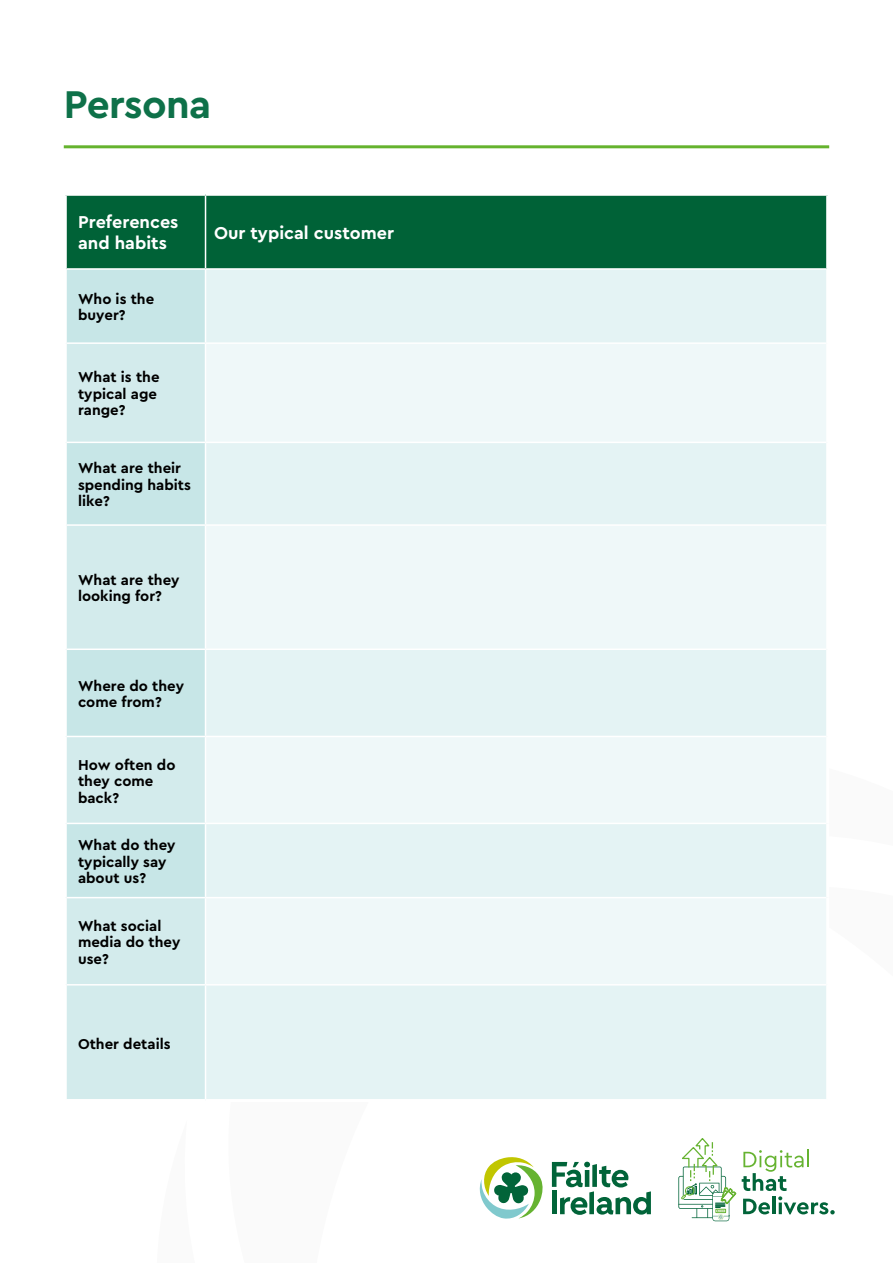
<style>
.page{position:relative;width:893px;height:1263px;background:#fff}
.page>*{position:absolute;margin:0;border:0;box-sizing:border-box;transform-origin:0 0}
.t1{font:700 40.5px "Cera Pro";letter-spacing:-.015em;color:#0e7149}
.t2{font:700 18px/21px "Cera Pro";color:#fff}
.t3{font:700 15px/16.5px "Cera Pro";color:#000}
</style>
<div class="page">
<svg style="left:742px;top:1150px;width:93px;height:64px"></svg>
<svg style="left:480px;top:1157px;width:63px;height:62px"></svg>
<svg style="left:552px;top:1162px;width:99px;height:53px"></svg>
<svg style="left:678px;top:1138px;width:58px;height:83px"></svg>
<hr style="left:64px;top:145px;width:765px;height:3px;background:#65b32e">
<div style="left:67px;top:196px;width:759px;height:72px;background:#006237"></div>
<div style="left:67px;top:270px;width:138px;height:72px;background:#c7e6e7"></div>
<div style="left:206px;top:270px;width:620px;height:829px;background:#e4f3f4"></div>
<svg style="left:67px;top:344px;width:138px;height:755px;background:#cfe9ea"></svg>
<svg style="left:206px;top:344px;width:620px;height:640px;fill:#eff8f9"></svg>
<hr style="left:205px;top:196px;width:1px;height:72px;background:#fff">
<hr style="left:206px;top:342px;width:620px;height:2px;background:#fff">
<hr style="left:67px;top:442px;width:139px;height:1px;background:#fff">
<hr style="left:206px;top:442px;width:620px;height:1px;background:#fff">
<hr style="left:67px;top:524px;width:139px;height:2px;background:#fff">
<hr style="left:206px;top:524px;width:620px;height:2px;background:#fff">
<hr style="left:67px;top:648px;width:139px;height:2px;background:#fff">
<hr style="left:206px;top:648px;width:620px;height:2px;background:#fff">
<hr style="left:67px;top:736px;width:139px;height:1px;background:#fff">
<hr style="left:206px;top:736px;width:620px;height:1px;background:#fff">
<hr style="left:67px;top:823px;width:139px;height:1px;background:#fff">
<hr style="left:206px;top:823px;width:620px;height:1px;background:#fff">
<hr style="left:67px;top:897px;width:139px;height:1px;background:#fff">
<hr style="left:206px;top:897px;width:620px;height:1px;background:#fff">
<hr style="left:67px;top:984px;width:139px;height:1px;background:#fff">
<hr style="left:206px;top:984px;width:620px;height:1px;background:#fff">
<h1 class="t1" style="left:64px;top:77px;width:149px">Persona</h1>
<p class="t2" style="left:78px;top:211px;width:102px">Preferences and habits</p>
<p class="t2" style="left:214px;top:222px;width:182px">Our typical customer</p>
<p class="t3" style="left:78px;top:290px;width:78px">Who is the buyer?</p>
<p class="t3" style="left:78px;top:368px;width:83px">What is the typical age range?</p>
<p class="t3" style="left:78px;top:459px;width:114px">What are their spending habits like?</p>
<p class="t3" style="left:78px;top:571px;width:103px">What are they looking for?</p>
<p class="t3" style="left:78px;top:677px;width:108px">Where do they come from?</p>
<p class="t3" style="left:78px;top:756px;width:99px">How often do they come back?</p>
<p class="t3" style="left:78px;top:836px;width:99px">What do they typically say about us?</p>
<p class="t3" style="left:78px;top:917px;width:104px">What social media do they use?</p>
<p class="t3" style="left:78px;top:1035px;width:94px">Other details</p>
</div>
